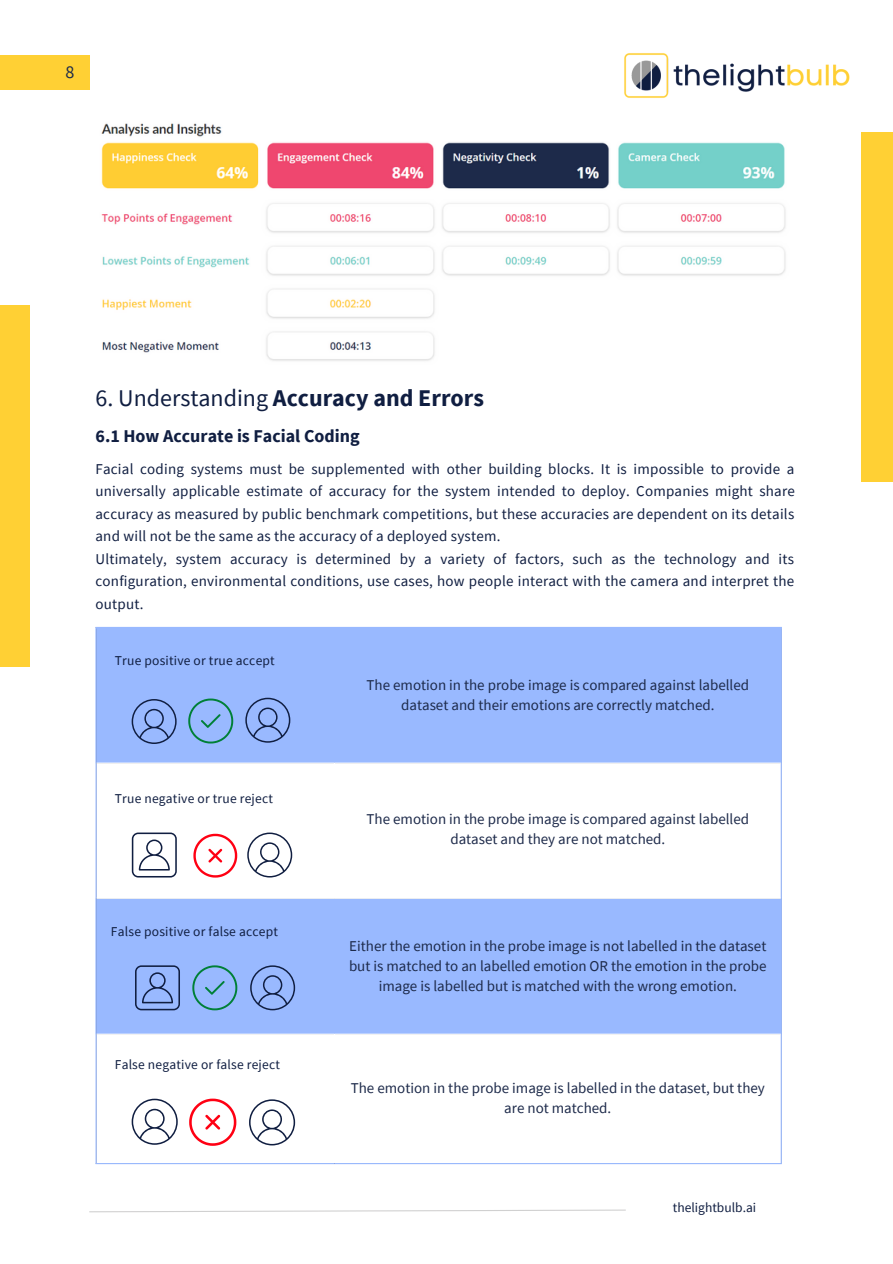
<style>
.page{position:relative;width:893px;height:1264px;background:#fff}
.page>*{position:absolute;margin:0;border:0;box-sizing:border-box;transform-origin:0 0}
.t1{font:700 24px "Source Sans Pro";color:#101e41}
.t2{font:700 18px "Source Sans Pro";color:#101e41}
.t3{font:18px "Source Sans Pro";color:#1d2a4a}
.t4{font:15px/22.5px "Source Sans Pro";letter-spacing:.015em;color:#101e41;text-align:justify}
.t5{font:15px/20px "Source Sans Pro";color:#1d2a4a;text-align:center}
.t6{font:13.5px "Source Sans Pro";letter-spacing:.015em;color:#101e41}
.s1{font-weight:400}
</style>
<div class="page">
<img style="left:101px;top:123px;width:685px;height:238px">
<div style="left:0;top:55px;width:89px;height:34px;background:#ffd034"></div>
<div style="left:860px;top:133px;width:32px;height:349px;background:#ffd034"></div>
<div style="left:0;top:305px;width:30px;height:361px;background:#ffd034"></div>
<svg style="left:89px;top:1209px;width:537px;height:3px"></svg>
<div style="left:97px;top:628px;width:683px;height:134px;background:#99b9ff"></div>
<svg style="left:97px;top:763px;width:683px;height:383px"></svg>
<hr style="left:95px;top:628px;width:2px;height:534px;background:#99b9ff">
<hr style="left:334px;top:628px;width:1px;height:134px;background:#99b9ff">
<hr style="left:334px;top:898px;width:1px;height:135px;background:#99b9ff">
<hr style="left:780px;top:628px;width:1px;height:534px;background:#99b9ff">
<hr style="left:95px;top:627px;width:686px;height:1px;background:#99b9ff">
<hr style="left:95px;top:1162px;width:686px;height:2px;background:#99b9ff">
<hr style="left:334px;top:763px;width:1px;height:134px;background:#fff">
<hr style="left:334px;top:1034px;width:1px;height:128px;background:#fff">
<hr style="left:97px;top:897px;width:683px;height:1px;background:#fff">
<hr style="left:97px;top:1033px;width:683px;height:1px;background:#fff">
<svg style="left:132px;top:699px;width:45px;height:45px;background:#829fdf"></svg>
<svg style="left:188px;top:698px;width:45px;height:45px;background:#81b0e0"></svg>
<svg style="left:245px;top:697px;width:45px;height:45px;background:#829fe0"></svg>
<svg style="left:132px;top:832px;width:45px;height:45px"></svg>
<svg style="left:247px;top:832px;width:45px;height:45px"></svg>
<svg style="left:193px;top:833px;width:44px;height:44px"></svg>
<svg style="left:192px;top:965px;width:45px;height:45px;background:#81b0df"></svg>
<svg style="left:135px;top:965px;width:45px;height:45px;background:#7c98d7"></svg>
<svg style="left:250px;top:965px;width:45px;height:45px;background:#829fdf"></svg>
<svg style="left:189px;top:1098px;width:47px;height:47px"></svg>
<svg style="left:132px;top:1098px;width:46px;height:46px"></svg>
<svg style="left:249px;top:1099px;width:46px;height:46px"></svg>
<img style="left:624px;top:53px;width:226px;height:45px">
<p class="t3" style="left:66px;top:60px;width:10px">8</p>
<p class="t1" style="left:95px;top:382px;width:390px"><span class="s1">6. Understanding</span> Accuracy and Errors</p>
<p class="t2" style="left:95px;top:424px;width:266px">6.1 How Accurate is Facial Coding</p>
<p class="t4" style="left:95px;top:457px;width:701px">Facial coding systems must be supplemented with other building blocks. It is impossible to provide a universally applicable estimate of accuracy for the system intended to deploy. Companies might share accuracy as measured by public benchmark competitions, but these accuracies are dependent on its details and will not be the same as the accuracy of a deployed system.</p>
<p class="t4" style="left:95px;top:547px;width:700px">Ultimately, system accuracy is determined by a variety of factors, such as the technology and its configuration, environmental conditions, use cases, how people interact with the camera and interpret the output.</p>
<p class="t6" style="left:115px;top:652px;width:161px">True positive or true accept</p>
<p class="t6" style="left:115px;top:789px;width:160px">True negative or true reject</p>
<p class="t6" style="left:111px;top:922px;width:168px">False positive or false accept</p>
<p class="t6" style="left:115px;top:1055px;width:167px">False negative or false reject</p>
<p class="t5" style="left:366px;top:674px;width:384px">The emotion in the probe image is compared against labelled dataset and their emotions are correctly matched.</p>
<p class="t5" style="left:366px;top:809px;width:384px">The emotion in the probe image is compared against labelled dataset and they are not matched.</p>
<p class="t5" style="left:349px;top:935px;width:419px">Either the emotion in the probe image is not labelled in the dataset but is matched to an labelled emotion OR the emotion in the probe image is labelled but is matched with the wrong emotion.</p>
<p class="t5" style="left:351px;top:1077px;width:415px">The emotion in the probe image is labelled in the dataset, but they are not matched.</p>
<p class="t6" style="left:673px;top:1198px;width:85px">thelightbulb.ai</p>
</div>
